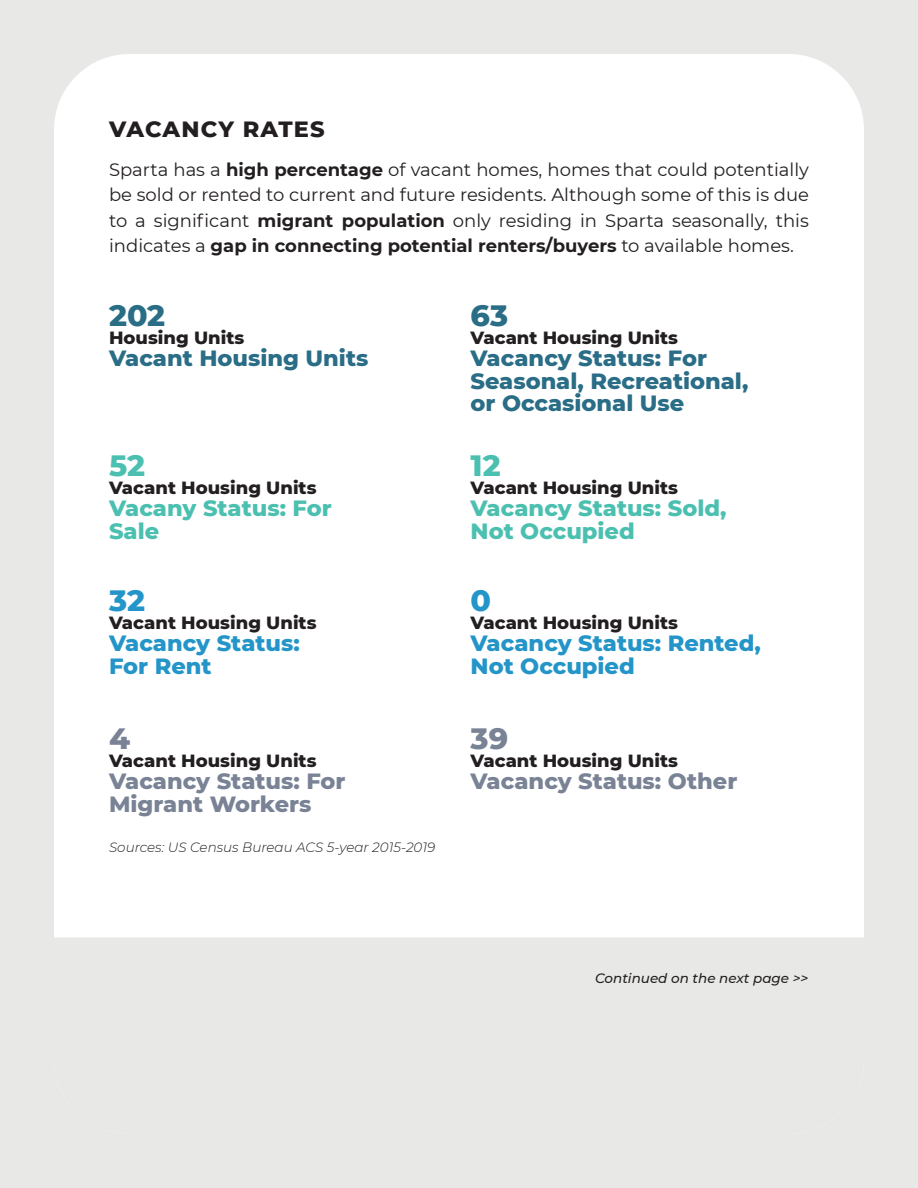
<style>
.page{position:relative;width:918px;height:1188px;background:#e8e9e7}
.page>*{position:absolute;margin:0;border:0;box-sizing:border-box;transform-origin:0 0}
.t1{font:800 30px "Montserrat";color:#2a6d86}
.t2{font:800 30px "Montserrat";color:#4cc0b0}
.t3{font:800 30px "Montserrat";color:#2495c8}
.t4{font:800 30px "Montserrat";color:#798395}
.t5{font:800 22.5px/22.5px "Montserrat";color:#2a6d86}
.t6{font:800 22.5px/22.5px "Montserrat";color:#2495c8}
.t7{font:800 22.5px/22.5px "Montserrat";color:#4cc0b0}
.t8{font:800 22.5px/22.5px "Montserrat";color:#798395}
.Subheading{font:800 22.5px "Montserrat";letter-spacing:.05em;color:#231f20}
.Body{font:18px/25.5px "Montserrat";color:#231f20;text-align:justify}
.t9{font:800 18px "Montserrat";color:#231f20}
.t10{font:italic 300 13.5px "Montserrat";color:#231f20}
.t11{font:italic 500 13.5px "Montserrat";color:#231f20}
.s1{font-weight:700}
</style>
<div class="page">
<div style="left:54px;top:54px;width:810px;height:1080px;background:#fff;border-radius:76px"></div>
<div style="left:54px;top:937px;width:810px;height:197px;background:#e8e9e7"></div>
<p class="Subheading" style="left:109px;top:112px;width:217px">VACANCY RATES</p>
<p class="Body" style="left:109px;top:156px;width:701px">Sparta has a <span class="s1">high percentage</span> of vacant homes, homes that could potentially be sold or rented to current and future residents. Although some of this is due to a significant <span class="s1">migrant population</span> only residing in Sparta seasonally, this indicates a <span class="s1">gap in connecting potential renters/buyers</span> to available homes.</p>
<p class="t1" style="left:109px;top:293px;width:58px">202</p>
<p class="t9" style="left:109px;top:324px;width:137px">Housing Units</p>
<p class="t5" style="left:109px;top:346px;width:261px">Vacant Housing Units</p>
<p class="t2" style="left:109px;top:443px;width:38px">52</p>
<p class="t9" style="left:109px;top:474px;width:209px">Vacant Housing Units</p>
<p class="t7" style="left:109px;top:496px;width:224px">Vacany Status: For<br>Sale</p>
<p class="t3" style="left:109px;top:578px;width:37px">32</p>
<p class="t9" style="left:109px;top:609px;width:209px">Vacant Housing Units</p>
<p class="t6" style="left:109px;top:631px;width:192px">Vacancy Status:</p>
<p class="t6" style="left:109px;top:653px;width:104px">For Rent</p>
<p class="t4" style="left:109px;top:716px;width:22px">4</p>
<p class="t9" style="left:109px;top:747px;width:209px">Vacant Housing Units</p>
<p class="t8" style="left:109px;top:769px;width:238px">Vacancy Status: For<br>Migrant Workers</p>
<p class="t10" style="left:109px;top:838px;width:328px">Sources: US Census Bureau ACS 5-year 2015-2019</p>
<p class="t1" style="left:471px;top:293px;width:39px">63</p>
<p class="t9" style="left:471px;top:324px;width:209px">Vacant Housing Units</p>
<p class="t5" style="left:471px;top:346px;width:279px">Vacancy Status: For<br>Seasonal, Recreational,</p>
<p class="t5" style="left:471px;top:391px;width:215px">or Occasional Use</p>
<p class="t2" style="left:471px;top:443px;width:32px">12</p>
<p class="t9" style="left:471px;top:474px;width:209px">Vacant Housing Units</p>
<p class="t7" style="left:471px;top:496px;width:257px">Vacancy Status: Sold,</p>
<p class="t7" style="left:471px;top:518px;width:166px">Not Occupied</p>
<p class="t3" style="left:471px;top:578px;width:22px">0</p>
<p class="t9" style="left:471px;top:609px;width:209px">Vacant Housing Units</p>
<p class="t6" style="left:471px;top:631px;width:292px">Vacancy Status: Rented,<br>Not Occupied</p>
<p class="t4" style="left:471px;top:716px;width:39px">39</p>
<p class="t9" style="left:471px;top:747px;width:209px">Vacant Housing Units</p>
<p class="t8" style="left:471px;top:769px;width:268px">Vacancy Status: Other</p>
<p class="t11" style="left:595px;top:968px;width:215px">Continued on the next page &gt;&gt;</p>
</div>
